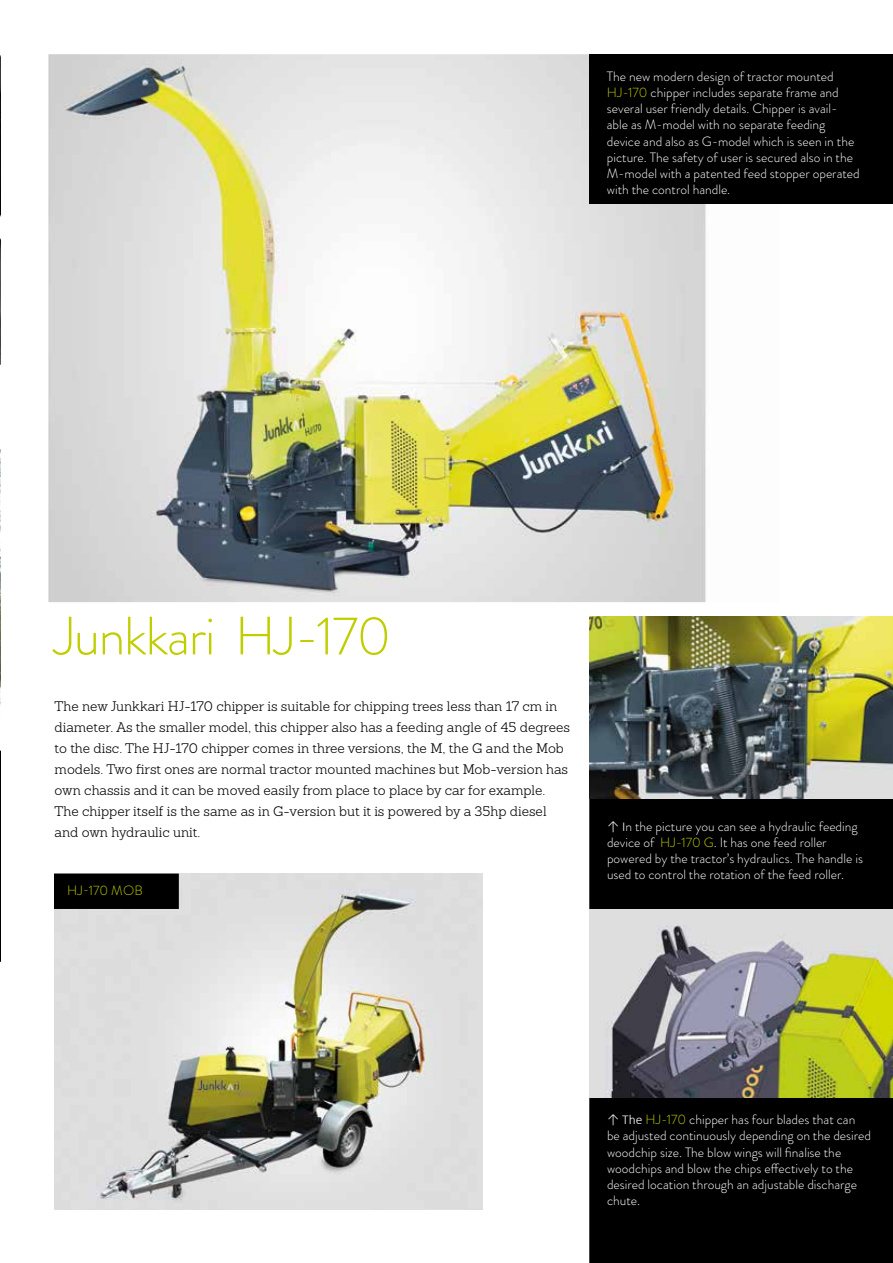
<style>
.page{position:relative;width:893px;height:1263px;background:#fff}
.page>*{position:absolute;margin:0;border:0;box-sizing:border-box;transform-origin:0 0}
.t1{font:300 54px "Brandon Grotesque";letter-spacing:-.025em;color:#c0ce00}
.t2{font:300 13.5px/16.2px "Brandon Grotesque";color:#fff}
.t3{font:300 13.5px/21px "Sanchez";color:#000}
.t4{font:300 13.5px "Brandon Grotesque";letter-spacing:.02em;color:#c0ce00}
.s1{color:#c0ce00}
.s2{font-family:"Calibri"}
</style>
<div class="page">
<img style="left:50px;top:56px;width:656px;height:545px">
<svg style="left:0;top:751px;width:1px;height:211px"></svg>
<div style="left:589px;top:1097px;width:304px;height:166px;background:#000"></div>
<div style="left:589px;top:799px;width:304px;height:111px;background:#000"></div>
<img style="left:589px;top:910px;width:304px;height:187px">
<img style="left:589px;top:617px;width:304px;height:182px">
<img style="left:0;top:450px;width:1px;height:255px">
<div style="left:589px;top:54px;width:304px;height:150px;background:#000"></div>
<img style="left:0;top:55px;width:1px;height:310px">
<img style="left:55px;top:873px;width:427px;height:336px">
<div style="left:55px;top:874px;width:123px;height:34px;background:#000"></div>
<div style="left:54px;top:873px;width:125px;height:36px;border:2px solid #000"></div>
<p class="t2" style="left:607px;top:68px;width:254px">The new modern design of tractor mounted <span class="s1">HJ-170</span> chipper includes separate frame and several user friendly details. Chipper is avail&shy;able as M-model with no separate feeding device and also as G-model which is seen in the picture. The safety of user is secured also in the M-model with a patented feed stopper operated with the control handle.</p>
<h1 class="t1" style="left:54px;top:599px;width:339px">Junkkari HJ-170</h1>
<p class="t3" style="left:55px;top:695px;width:517px">The new Junkkari HJ-170 chipper is suitable for chipping trees less than 17 cm in diameter. As the smaller model, this chipper also has a feeding angle of 45 degrees to the disc. The HJ-170 chipper comes in three versions, the M, the G and the Mob models. Two first ones are normal tractor mounted machines but Mob-version has own chassis and it can be moved easily from place to place by car for example.<br>The chipper itself is the same as in G-version but it is powered by a 35hp diesel and own hydraulic unit.</p>
<p class="t4" style="left:67px;top:881px;width:77px">HJ-170 Mob</p>
<p class="t2" style="left:607px;top:818px;width:257px"><span class="s2">↑ I</span>n the picture you can see a hydraulic feeding device of <span class="s1">HJ-170 G</span>. It has one feed roller powered by the tractor’s hydraulics. The handle is used to control the rotation of the feed roller.</p>
<p class="t2" style="left:607px;top:1111px;width:265px"><span class="s2">↑ The</span> <span class="s1">HJ-170</span> chipper has four blades that can be adjusted continuously depending on the desired woodchip size. The blow wings will finalise the woodchips and blow the chips effectively to the desired location through an adjustable discharge chute.</p>
</div>
